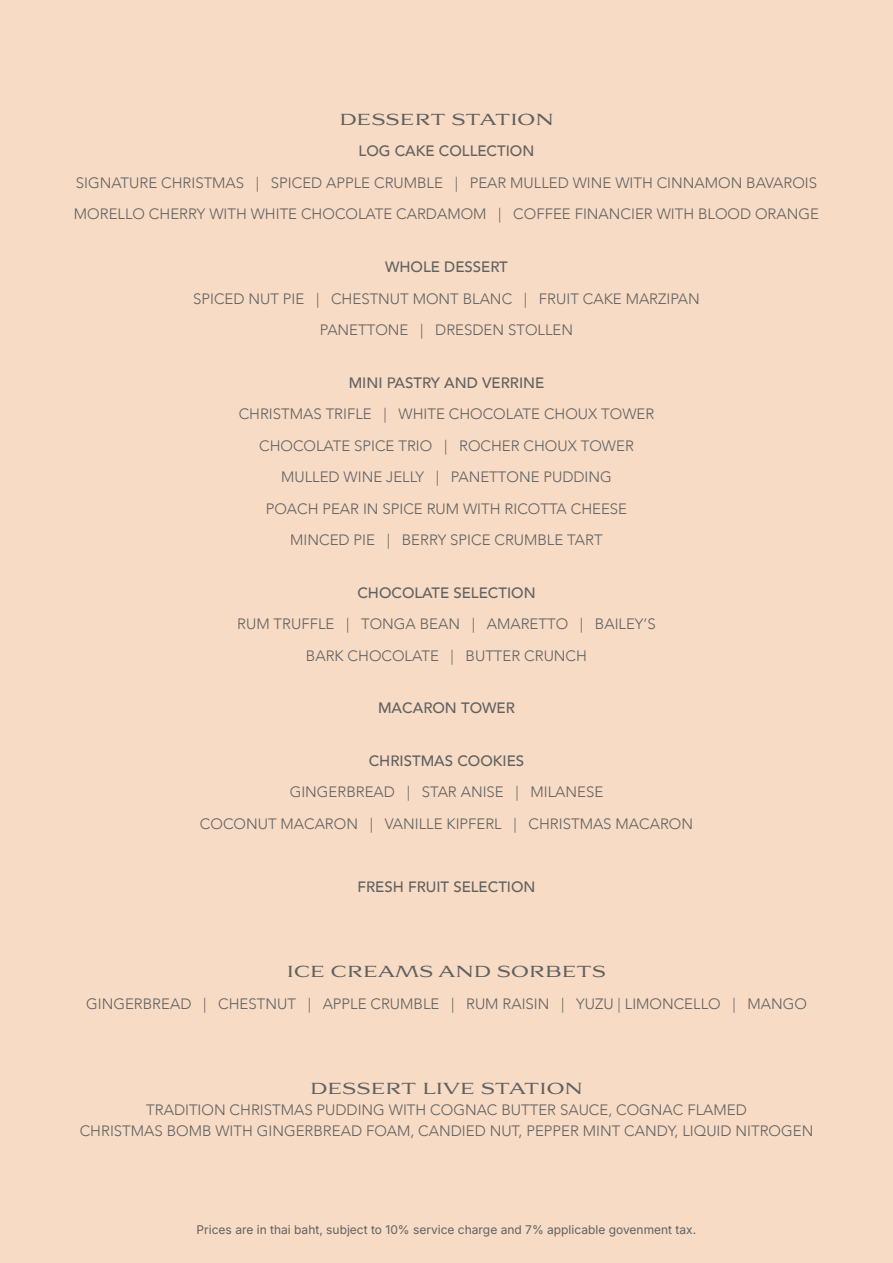
<style>
.page{position:relative;width:893px;height:1263px;background:#f7dbc5}
.page>*{position:absolute;margin:0;border:0;box-sizing:border-box;transform-origin:0 0}
.t1{font:300 15px/31.5px "Avenir";color:#606161;text-align:center}
.t2{font:500 15px "Avenir";color:#606161}
.t3{font:15px "Aviano Serif";color:#606161}
.t4{font:12px "Inter";color:#606161}
</style>
<div class="page">
<p class="t3" style="left:339px;top:110px;width:216px">DESSERT STATION</p>
<p class="t2" style="left:359px;top:138px;width:177px">LOG CAKE COLLECTION</p>
<p class="t1" style="left:74px;top:167px;width:747px;text-align:left">SIGNATURE CHRISTMAS | SPICED APPLE CRUMBLE | PEAR MULLED WINE WITH CINNAMON BAVAROIS<br>MORELLO CHERRY WITH WHITE CHOCOLATE CARDAMOM | COFFEE FINANCIER WITH BLOOD ORANGE</p>
<p class="t2" style="left:385px;top:254px;width:124px">WHOLE DESSERT</p>
<p class="t1" style="left:193px;top:283px;width:508px">SPICED NUT PIE | CHESTNUT MONT BLANC | FRUIT CAKE MARZIPAN<br>PANETTONE | DRESDEN STOLLEN</p>
<p class="t2" style="left:349px;top:369px;width:197px">MINI PASTRY AND VERRINE</p>
<p class="t1" style="left:239px;top:398px;width:417px">CHRISTMAS TRIFLE | WHITE CHOCOLATE CHOUX TOWER CHOCOLATE SPICE TRIO | ROCHER CHOUX TOWER MULLED WINE JELLY | PANETTONE PUDDING<br>POACH PEAR IN SPICE RUM WITH RICOTTA CHEESE MINCED PIE | BERRY SPICE CRUMBLE TART</p>
<p class="t2" style="left:357px;top:579px;width:180px">CHOCOLATE SELECTION</p>
<p class="t1" style="left:237px;top:608px;width:420px">RUM TRUFFLE | TONGA BEAN | AMARETTO | BAILEY’S<br>BARK CHOCOLATE | BUTTER CRUNCH</p>
<p class="t2" style="left:378px;top:695px;width:138px">MACARON TOWER</p>
<p class="t2" style="left:369px;top:747px;width:157px">CHRISTMAS COOKIES</p>
<p class="t1" style="left:200px;top:776px;width:495px">GINGERBREAD | STAR ANISE | MILANESE<br>COCONUT MACARON | VANILLE KIPFERL | CHRISTMAS MACARON</p>
<p class="t2" style="left:357px;top:873px;width:180px">FRESH FRUIT SELECTION</p>
<p class="t3" style="left:287px;top:962px;width:321px">ICE CREAMS AND SORBETS</p>
<p class="t1" style="left:86px;top:988px;width:722px">GINGERBREAD | CHESTNUT | APPLE CRUMBLE | RUM RAISIN | YUZU | LIMONCELLO | MANGO</p>
<p class="t3" style="left:310px;top:1079px;width:274px">DESSERT LIVE STATION</p>
<p class="t1" style="left:80px;top:1099px;width:735px;line-height:21px">TRADITION CHRISTMAS PUDDING WITH COGNAC BUTTER SAUCE, COGNAC FLAMED<br>CHRISTMAS BOMB WITH GINGERBREAD FOAM, CANDIED NUT, PEPPER MINT CANDY, LIQUID NITROGEN</p>
<p class="t4" style="left:197px;top:1220px;width:501px">Prices are in thai baht, subject to 10% service charge and 7% applicable govenment tax.</p>
</div>
